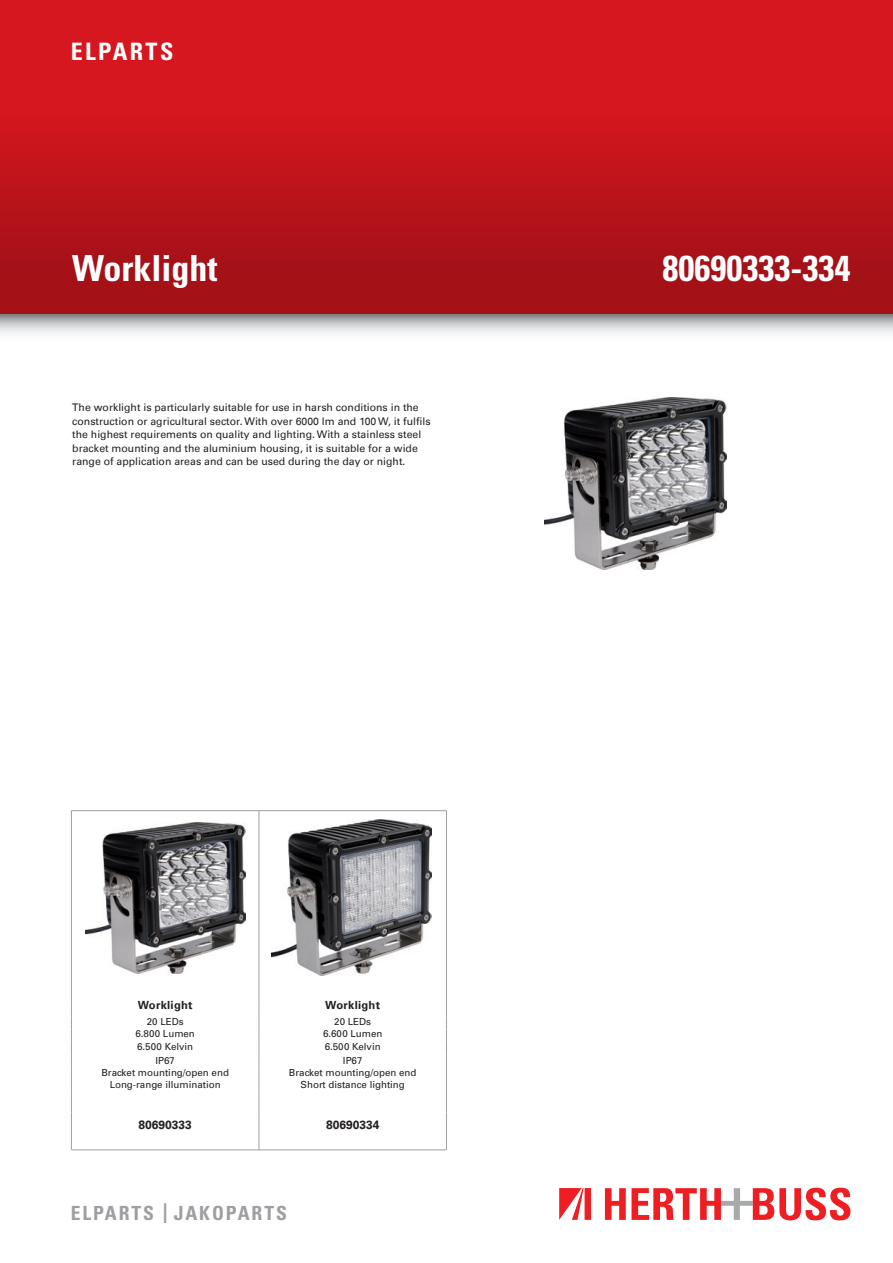
<style>
.page{position:relative;width:893px;height:1263px;background:#fff}
.page>*{position:absolute;margin:0;border:0;box-sizing:border-box;transform-origin:0 0}
.t1{font:700 condensed 36px "Univers";color:#fff}
.t2{font:700 condensed 24px "Univers";letter-spacing:.1em;color:#fff}
.t3{font:700 condensed 19.5px "Univers";letter-spacing:.1em;color:#9d9fa2}
.t4{font:700 12px "Univers Com 65";color:#231f20}
.t5{font:700 11.25px "Univers Com 65";letter-spacing:.02em;color:#231f20}
.t6{font:10.5px/13.5px "Univers Com 55 Roman";color:#231f20}
.t7{font:9.75px "Univers";color:#231f20}
.s1{font-size:27.3px}
</style>
<div class="page">
<div style="left:0;top:0;width:893px;height:315px;background:linear-gradient(to bottom,#e41821,#a11017)"></div>
<svg style="left:0;top:315px;width:893px;height:19px"></svg>
<svg style="left:605px;top:1187px;width:245px;height:33px"></svg>
<svg style="left:559px;top:1188px;width:32px;height:32px"></svg>
<img style="left:545px;top:398px;width:182px;height:171px">
<img style="left:272px;top:820px;width:159px;height:156px">
<img style="left:86px;top:823px;width:159px;height:150px">
<hr style="left:259px;top:811px;width:1px;height:190px;background:#9d9fa2">
<hr style="left:446px;top:811px;width:1px;height:190px;background:#9d9fa2">
<hr style="left:71px;top:1112px;width:1px;height:38px;background:#9d9fa2">
<hr style="left:259px;top:1112px;width:1px;height:38px;background:#9d9fa2">
<hr style="left:446px;top:1112px;width:1px;height:38px;background:#9d9fa2">
<hr style="left:71px;top:1150px;width:188px;height:1px;background:#9d9fa2">
<hr style="left:259px;top:1150px;width:188px;height:1px;background:#9d9fa2">
<hr style="left:71px;top:810px;width:188px;height:1px;background:#9d9fa2">
<hr style="left:71px;top:811px;width:1px;height:190px;background:#9d9fa2">
<hr style="left:259px;top:810px;width:188px;height:1px;background:#9d9fa2">
<svg style="left:71px;top:1001px;width:1px;height:111px"></svg>
<svg style="left:259px;top:1001px;width:1px;height:111px"></svg>
<svg style="left:446px;top:1001px;width:1px;height:111px"></svg>
<h2 class="t2" style="left:71px;top:37px;width:104px">ELPARTS</h2>
<h1 class="t1" style="left:72px;top:246px;width:147px">Worklight</h1>
<h1 class="t1" style="left:663px;top:246px;width:189px">80690333-334</h1>
<p class="t6" style="left:72px;top:401px;width:360px">The worklight is particularly suitable for use in harsh conditions in the construction or agricultural sector. With over 6000 lm and 100 W, it fulfils the highest requirements on quality and lighting. With a stainless steel bracket mounting and the aluminium housing, it is suitable for a wide range of application areas and can be used during the day or night.</p>
<p class="t5" style="left:138px;top:998px;width:56px">Worklight</p>
<p class="t5" style="left:325px;top:998px;width:56px">Worklight</p>
<p class="t7" style="left:147px;top:1016px;width:38px">20 LEDs</p>
<p class="t7" style="left:334px;top:1016px;width:38px">20 LEDs</p>
<p class="t7" style="left:135px;top:1028px;width:61px">6.800 Lumen</p>
<p class="t7" style="left:323px;top:1028px;width:61px">6.600 Lumen</p>
<p class="t7" style="left:137px;top:1040px;width:58px">6.500 Kelvin</p>
<p class="t7" style="left:325px;top:1040px;width:58px">6.500 Kelvin</p>
<p class="t7" style="left:155px;top:1054px;width:21px">IP67</p>
<p class="t7" style="left:343px;top:1054px;width:21px">IP67</p>
<p class="t7" style="left:101px;top:1066px;width:129px">Bracket mounting/open end</p>
<p class="t7" style="left:289px;top:1066px;width:129px">Bracket mounting/open end</p>
<p class="t7" style="left:110px;top:1078px;width:112px">Long-range illumination</p>
<p class="t7" style="left:301px;top:1078px;width:106px">Short distance lighting</p>
<p class="t4" style="left:139px;top:1117px;width:55px">80690333</p>
<p class="t4" style="left:326px;top:1117px;width:55px">80690334</p>
<h3 class="t3" style="left:71px;top:1201px;width:218px">ELPARTS <span class="s1">|</span> JAKOPARTS</h3>
</div>
